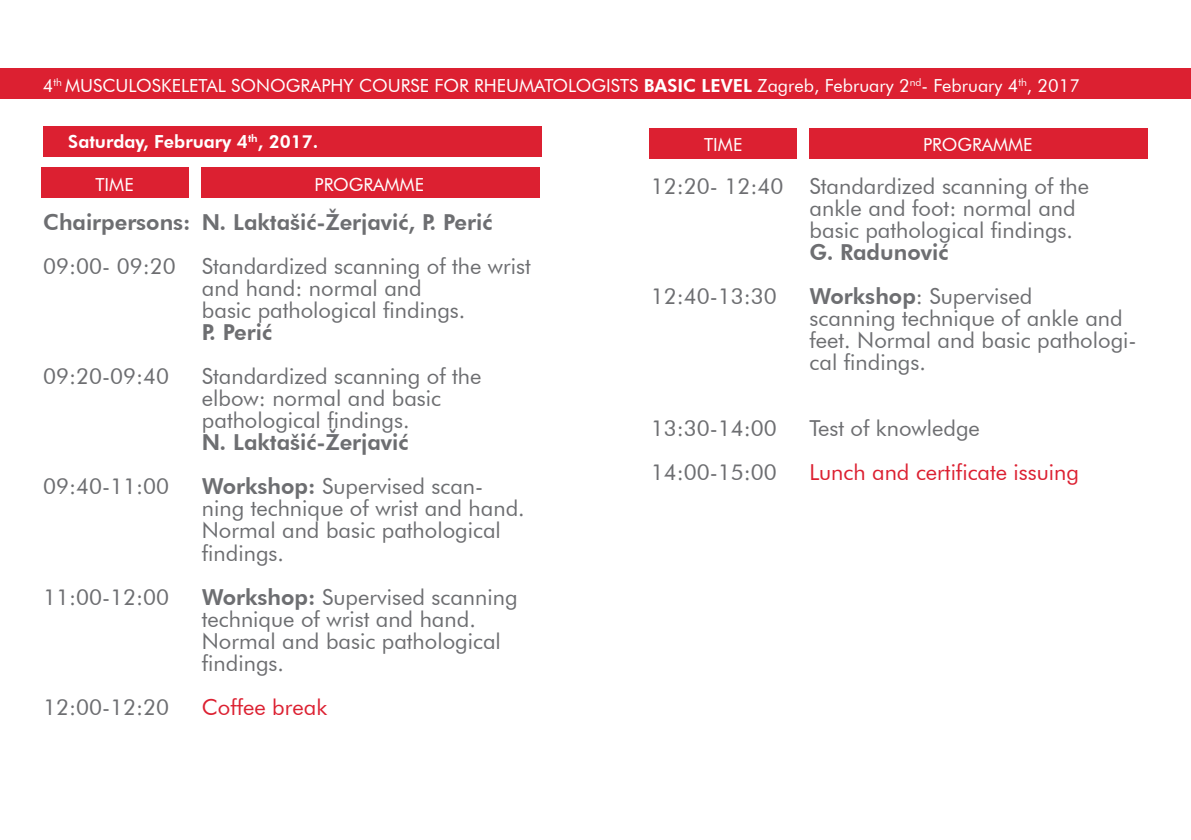
<style>
.page{position:relative;width:1191px;height:840px;background:#fff}
.page>*{position:absolute;margin:0;border:0;box-sizing:border-box;transform-origin:0 0}
.t1{font:22px/22px "Futura BT";color:#6d6e71}
.t2{font:800 22px/44px "Futura BT";color:#6d6e71}
.t3{font:22px "Futura BT";color:#dc2031}
.t4{font:18px "Futura BT";color:#fff}
.t5{font:800 18px "Futura BT";color:#fff}
.s1{font-weight:800}
.s2{font-weight:400}
</style>
<div class="page">
<div style="left:0;top:68px;width:1191px;height:31px;background:#dc2031"></div>
<div style="left:41px;top:167px;width:147px;height:31px;background:#dc2031"></div>
<div style="left:201px;top:167px;width:338px;height:31px;background:#dc2031"></div>
<div style="left:43px;top:126px;width:498px;height:31px;background:#dc2031"></div>
<div style="left:649px;top:128px;width:148px;height:30px;background:#dc2031"></div>
<div style="left:809px;top:128px;width:339px;height:30px;background:#dc2031"></div>
<p class="t4" style="left:43px;top:74px;width:1038px">4<sup>th</sup> MUSCULOSKELETAL SONOGRAPHY COURSE FOR RHEUMATOLOGISTS <span class="s1">BASIC LEVEL</span> Zagreb, February 2<sup>nd</sup>- February 4<sup>th</sup>, 2017</p>
<p class="t5" style="left:68px;top:131px;width:252px">Saturday, February 4<sup>th</sup>, 2017.</p>
<p class="t4" style="left:95px;top:173px;width:40px">TIME</p>
<p class="t4" style="left:314px;top:173px;width:111px">PROGRAMME</p>
<p class="t2" style="left:43px;top:200px;width:149px">Chairpersons:</p>
<p class="t1" style="left:43px;top:255px;width:134px">09:00- 09:20</p>
<p class="t1" style="left:43px;top:365px;width:127px">09:20-09:40</p>
<p class="t1" style="left:43px;top:475px;width:127px">09:40-11:00</p>
<p class="t1" style="left:43px;top:585px;width:127px">11:00-12:00</p>
<p class="t1" style="left:43px;top:695px;width:127px">12:00-12:20</p>
<p class="t2" style="left:202px;top:200px;width:292px">N. Laktašić-Žerjavić, P. Perić</p>
<p class="t1" style="left:202px;top:255px;width:330px">Standardized scanning of the wrist and hand: normal and<br>basic pathological findings.</p>
<p class="t2" style="left:202px;top:310px;width:72px">P. Perić</p>
<p class="t1" style="left:202px;top:365px;width:281px">Standardized scanning of the elbow: normal and basic pathological findings.</p>
<p class="t2" style="left:202px;top:420px;width:283px">N. Laktašić-Žerjavić<br>Workshop: <span class="s2">Supervised scan-</span></p>
<p class="t1" style="left:202px;top:497px;width:324px">ning technique of wrist and hand.<br>Normal and basic pathological findings.</p>
<p class="t1" style="left:202px;top:585px;width:317px"><span class="s1">Workshop:</span> Supervised scanning technique of wrist and hand.<br>Normal and basic pathological findings.</p>
<p class="t3" style="left:202px;top:693px;width:127px">Coffee break</p>
<p class="t4" style="left:704px;top:133px;width:40px">TIME</p>
<p class="t4" style="left:923px;top:133px;width:111px">PROGRAMME</p>
<p class="t1" style="left:651px;top:174px;width:134px">12:20- 12:40</p>
<p class="t1" style="left:651px;top:284px;width:127px">12:40-13:30</p>
<p class="t1" style="left:651px;top:405px;width:127px;line-height:44px">13:30-14:00<br>14:00-15:00</p>
<p class="t1" style="left:809px;top:174px;width:281px">Standardized scanning of the ankle and foot: normal and basic pathological findings.</p>
<p class="t2" style="left:809px;top:229px;width:224px">G. Radunović<br>Workshop<span class="s2">: Supervised</span></p>
<p class="t1" style="left:809px;top:306px;width:328px">scanning technique of ankle and feet. Normal and basic pathologi&shy;cal findings.</p>
<p class="t1" style="left:809px;top:416px;width:172px">Test of knowledge</p>
<p class="t3" style="left:809px;top:458px;width:271px">Lunch and certificate issuing</p>
</div>
